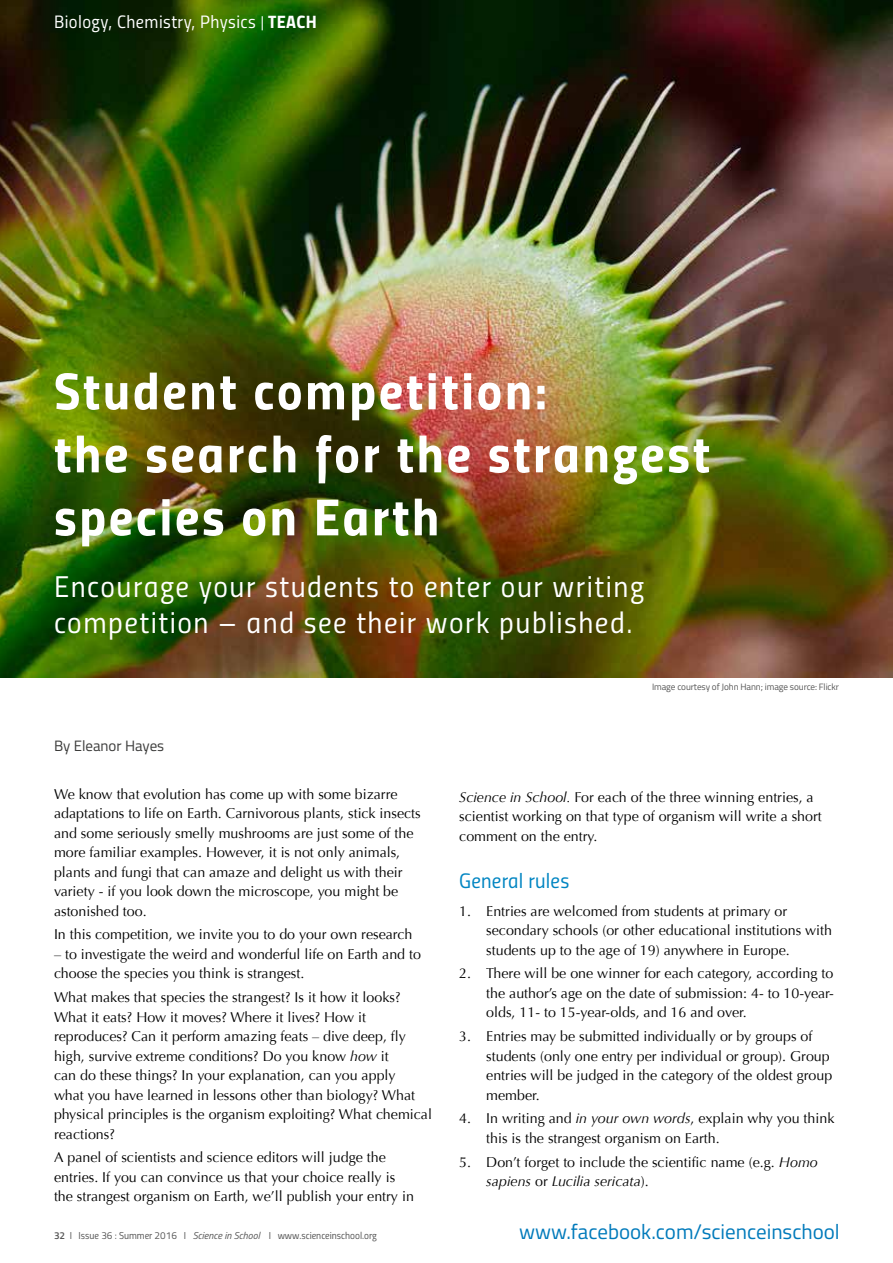
<style>
.page{position:relative;width:893px;height:1263px;background:#fff}
.page>*{position:absolute;margin:0;border:0;box-sizing:border-box;transform-origin:0 0}
.t1{font:52.5px/63px "Titillium Bold Upright";letter-spacing:.05em;color:#fff}
.t2{font:30px/36px "Titillium Regular Upright";letter-spacing:.05em;color:#fff}
.t3{font:21px "Titillium";color:#007abb}
.t4{font:21px "Titillium Regular Upright";letter-spacing:.01em;color:#0085c2}
.t5{font:18px "Titillium Regular Upright";letter-spacing:.025em;color:#fff}
.t6{font:15px "Titillium";color:#3b3b3a}
.t7{font:14.25px/19.5px "Optima";color:#000}
.t8{font:10.05px "Titillium Regular Upright";color:#565656}
.t9{font:9.15px "Titillium";letter-spacing:-.01em;color:#565656}
.s1{font-size:15px}
.s2{font-family:"Titillium Bold Upright"}
.s3{font-style:italic}
.s4{font-family:"Titillium Semibold Upright"}
.s5{font-family:"Titillium";font-style:italic}
</style>
<div class="page">
<img style="left:0;top:0;width:893px;height:678px">
<p class="t5" style="left:54px;top:9px;width:264px">Biology, Chemistry, Physics <span class="s1">|</span> <span class="s2">TEACH</span></p>
<h1 class="t1" style="left:54px;top:356px;width:657px">Student competition:<br>the search for the strangest species on Earth</h1>
<h2 class="t2" style="left:54px;top:567px;width:592px">Encourage your students to enter our writing competition – and see their work published.</h2>
<p class="t6" style="left:54px;top:735px;width:112px">By Eleanor Hayes</p>
<p class="t7" style="left:54px;top:784px;width:368px">We know that evolution has come up with some bizarre adaptations to life on Earth. Carnivorous plants, stick insects and some seriously smelly mushrooms are just some of the more familiar examples. However, it is not only animals, plants and fungi that can amaze and delight us with their variety - if you look down the microscope, you might be astonished too.</p>
<p class="t7" style="left:54px;top:925px;width:360px">In this competition, we invite you to do your own research</p>
<p class="t7" style="left:54px;top:944px;width:368px">– to investigate the weird and wonderful life on Earth and to choose the species you think is strangest.</p>
<p class="t7" style="left:54px;top:988px;width:380px">What makes that species the strangest? Is it how it looks?<br>What it eats? How it moves? Where it lives? How it reproduces? Can it perform amazing feats – dive deep, fly high, survive extreme conditions? Do you know <span class="s3">how</span> it<br>can do these things? In your explanation, can you apply<br>what you have learned in lessons other than biology? What physical principles is the organism exploiting? What chemical reactions?</p>
<p class="t7" style="left:54px;top:1148px;width:361px">A panel of scientists and science editors will judge the entries. If you can convince us that your choice really is the strangest organism on Earth, we’ll publish your entry in</p>
<p class="t8" style="left:54px;top:1228px;width:324px"><span class="s4">32</span> I Issue 36 : Summer 2016 I <span class="s5">Science in School</span> I www.scienceinschool.org</p>
<p class="t9" style="left:652px;top:680px;width:188px">Image courtesy of John Hann; image source: Flickr</p>
<p class="t7" style="left:459px;top:787px;width:364px"><span class="s3">Science in School.</span> For each of the three winning entries, a scientist working on that type of organism will write a short comment on the entry.</p>
<h3 class="t4" style="left:459px;top:865px;width:112px">General rules</h3>
<p class="t7" style="left:486px;top:901px;width:347px;text-indent:-27px">1. Entries are welcomed from students at primary or secondary schools (or other educational institutions with students up to the age of 19) anywhere in Europe.</p>
<p class="t7" style="left:486px;top:964px;width:349px;text-align:justify;text-indent:-27px">2. There will be one winner for each category, according to the author’s age on the date of submission: 4- to 10-year&shy;olds, 11- to 15-year-olds, and 16 and over.</p>
<p class="t7" style="left:486px;top:1027px;width:348px;text-indent:-27px">3. Entries may be submitted individually or by groups of students (only one entry per individual or group). Group entries will be judged in the category of the oldest group member.</p>
<p class="t7" style="left:486px;top:1109px;width:350px;text-indent:-27px">4. In writing and <span class="s3">in your own words</span>, explain why you think this is the strangest organism on Earth.</p>
<p class="t7" style="left:486px;top:1152px;width:333px;text-indent:-27px">5. Don’t forget to include the scientific name (e.g. <span class="s3">Homo sapiens</span> or <span class="s3">Lucilia sericata</span>).</p>
<h3 class="t3" style="left:519px;top:1217px;width:322px">www.facebook.com/scienceinschool</h3>
</div>
